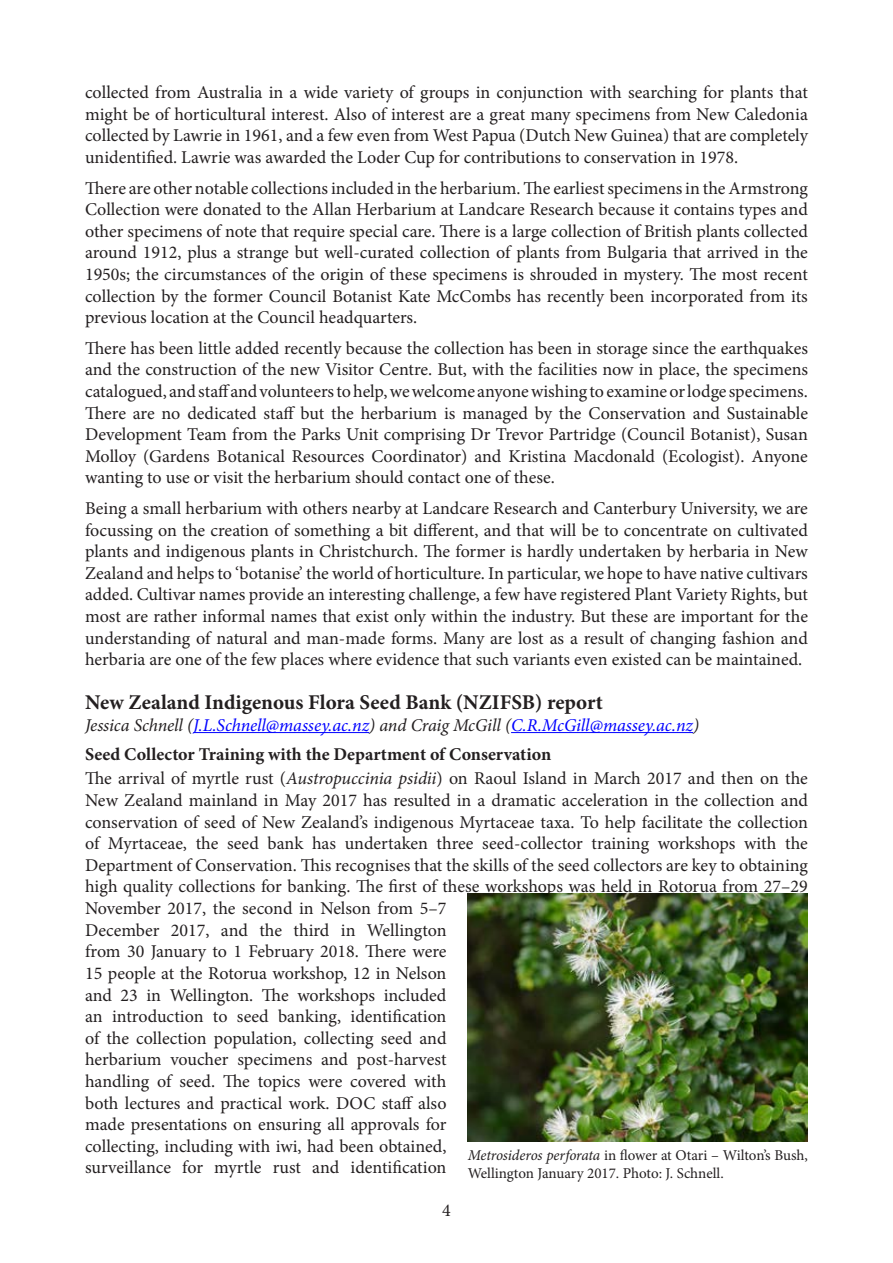
<style>
.page{position:relative;width:893px;height:1263px;background:#fff}
.page>*{position:absolute;margin:0;border:0;box-sizing:border-box;transform-origin:0 0}
.Heading_1_Newsletter{font:700 21px "Minion Pro";color:#231f20}
.Normal_Newsletter_bo{font:18px/21.6px "Minion Pro";color:#231f20;text-align:justify}
.Author_source{font:italic 18px "Minion Pro";letter-spacing:-.005em;color:#00f}
.Heading_3{font:700 18px "Minion Pro";color:#231f20}
.t1{font:15px/18px "Minion Pro";letter-spacing:-.005em;color:#231f20}
.s1{color:#231f20}
.s2{font-style:italic}
</style>
<div class="page">
<hr style="left:193px;top:732px;width:176px;height:1px;background:#00f">
<hr style="left:511px;top:732px;width:182px;height:1px;background:#00f">
<img style="left:468px;top:894px;width:340px;height:248px">
<p class="Normal_Newsletter_bo" style="left:85px;top:82px;width:724px">collected from Australia in a wide variety of groups in conjunction with searching for plants that might be of horticultural interest. Also of interest are a great many specimens from New Caledonia collected by Lawrie in 1961, and a few even from West Papua (Dutch New Guinea) that are completely unidentified. Lawrie was awarded the Loder Cup for contributions to conservation in 1978.</p>
<p class="Normal_Newsletter_bo" style="left:85px;top:177px;width:724px">There are other notable collections included in the herbarium. The earliest specimens in the Armstrong Collection were donated to the Allan Herbarium at Landcare Research because it contains types and other specimens of note that require special care. There is a large collection of British plants collected around 1912, plus a strange but well-curated collection of plants from Bulgaria that arrived in the 1950s; the circumstances of the origin of these specimens is shrouded in mystery. The most recent collection by the former Council Botanist Kate McCombs has recently been incorporated from its previous location at the Council headquarters.</p>
<p class="Normal_Newsletter_bo" style="left:85px;top:337px;width:724px">There has been little added recently because the collection has been in storage since the earthquakes and the construction of the new Visitor Centre. But, with the facilities now in place, the specimens catalogued, and staff and volunteers to help, we welcome anyone wishing to examine or lodge specimens.<br>There are no dedicated staff but the herbarium is managed by the Conservation and Sustainable Development Team from the Parks Unit comprising Dr Trevor Partridge (Council Botanist), Susan Molloy (Gardens Botanical Resources Coordinator) and Kristina Macdonald (Ecologist). Anyone wanting to use or visit the herbarium should contact one of these.</p>
<p class="Normal_Newsletter_bo" style="left:85px;top:497px;width:724px">Being a small herbarium with others nearby at Landcare Research and Canterbury University, we are focussing on the creation of something a bit different, and that will be to concentrate on cultivated plants and indigenous plants in Christchurch. The former is hardly undertaken by herbaria in New Zealand and helps to ‘botanise’ the world of horticulture. In particular, we hope to have native cultivars added. Cultivar names provide an interesting challenge, a few have registered Plant Variety Rights, but most are rather informal names that exist only within the industry. But these are important for the understanding of natural and man-made forms. Many are lost as a result of changing fashion and herbaria are one of the few places where evidence that such variants even existed can be maintained.</p>
<p class="Heading_1_Newsletter" style="left:85px;top:688px;width:519px">New Zealand Indigenous Flora Seed Bank (NZIFSB) report</p>
<p class="Author_source" style="left:85px;top:713px;width:616px"><span class="s1">Jessica Schnell (</span>J.L.Schnell@massey.ac.nz<span class="s1">) and Craig McGill (</span>C.R.McGill@massey.ac.nz<span class="s1">)</span></p>
<p class="Heading_3" style="left:85px;top:741px;width:468px">Seed Collector Training with the Department of Conservation</p>
<p class="Normal_Newsletter_bo" style="left:85px;top:768px;width:724px;text-align:left">The arrival of myrtle rust (<span class="s2">Austropuccinia psidii</span>) on Raoul Island in March 2017 and then on the New Zealand mainland in May 2017 has resulted in a dramatic acceleration in the collection and conservation of seed of New Zealand’s indigenous Myrtaceae taxa. To help facilitate the collection of Myrtaceae, the seed bank has undertaken three seed-collector training workshops with the Department of Conservation. This recognises that the skills of the seed collectors are key to obtaining high quality collections for banking. The first of these workshops was held in Rotorua from 27–29<br>November 2017, the second in Nelson from 5–7<br>December 2017, and the third in Wellington<br>from 30 January to 1 February 2018. There were<br>15 people at the Rotorua workshop, 12 in Nelson<br>and 23 in Wellington. The workshops included<br>an introduction to seed banking, identification<br>of the collection population, collecting seed and<br>herbarium voucher specimens and post-harvest<br>handling of seed. The topics were covered with<br>both lectures and practical work. DOC staff also<br>made presentations on ensuring all approvals for<br>collecting, including with iwi, had been obtained,<br>surveillance for myrtle rust and identification</p>
<p class="t1" style="left:468px;top:1146px;width:342px"><span class="s2">Metrosideros perforata</span> in flower at Otari – Wilton’s Bush,<br>Wellington January 2017. Photo: J. Schnell.</p>
<p class="Normal_Newsletter_bo" style="left:442px;top:1199px;width:10px">4</p>
</div>
